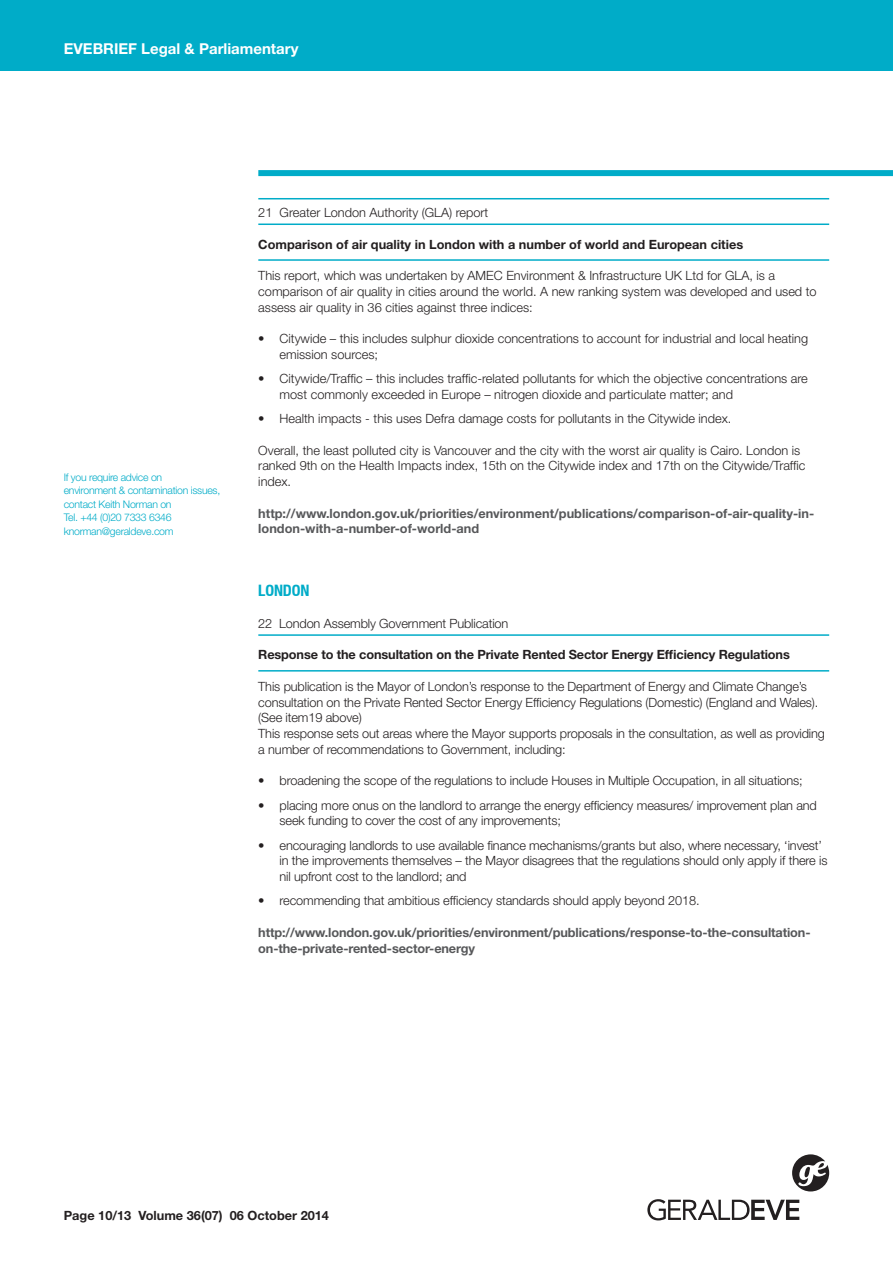
<style>
.page{position:relative;width:893px;height:1263px;background:#fff}
.page>*{position:absolute;margin:0;border:0;box-sizing:border-box;transform-origin:0 0}
.t1{font:700 condensed 15.75px "Helvetica Neue LT";letter-spacing:-.01em;color:#00acc8}
.t2{font:700 15px "Helvetica Neue";color:#fff}
.t3{font:300 12.75px/15.8px "Helvetica Neue";letter-spacing:-.01em;color:#231f20}
.t4{font:700 12.75px/15.8px "Helvetica Neue";letter-spacing:-.01em;color:#57585a}
.t5{font:700 12.75px "Helvetica Neue";color:#231f20}
.t6{font:300 10.5px "Helvetica Neue";letter-spacing:-.025em;color:#00acc8}
</style>
<div class="page">
<div style="left:0;top:0;width:893px;height:70px;background:#00acc8"></div>
<svg style="left:792px;top:1154px;width:37px;height:37px"></svg>
<svg style="left:647px;top:1199px;width:152px;height:21px"></svg>
<div style="left:258px;top:170px;width:635px;height:6px;background:#00acc8"></div>
<hr style="left:258px;top:198px;width:571px;height:1px;background:#00acc8">
<hr style="left:258px;top:223px;width:571px;height:2px;background:#00acc8">
<hr style="left:258px;top:259px;width:571px;height:2px;background:#00acc8">
<hr style="left:258px;top:634px;width:571px;height:2px;background:#00acc8">
<hr style="left:258px;top:670px;width:571px;height:1px;background:#00acc8">
<p class="t2" style="left:64px;top:40px;width:236px">EVEBRIEF Legal &amp; Parliamentary</p>
<p class="t6" style="left:64px;top:471px;width:100px">If you require advice on</p>
<p class="t6" style="left:64px;top:484px;width:158px">environment &amp; contamination issues,</p>
<p class="t6" style="left:64px;top:498px;width:109px">contact Keith Norman on</p>
<p class="t6" style="left:64px;top:511px;width:109px">Tel. +44 (0)20 7333 6346</p>
<p class="t6" style="left:64px;top:525px;width:111px">knorman@geraldeve.com</p>
<p class="t3" style="left:258px;top:204px;width:232px">21 Greater London Authority (GLA) report</p>
<p class="t5" style="left:258px;top:236px;width:486px">Comparison of air quality in London with a number of world and European cities</p>
<p class="t3" style="left:258px;top:267px;width:560px">This report, which was undertaken by AMEC Environment &amp; Infrastructure UK Ltd for GLA, is a comparison of air quality in cities around the world. A new ranking system was developed and used to assess air quality in 36 cities against three indices:</p>
<p class="t3" style="left:280px;top:330px;width:530px;text-indent:-21px">• Citywide – this includes sulphur dioxide concentrations to account for industrial and local heating emission sources;</p>
<p class="t3" style="left:280px;top:370px;width:530px;text-indent:-21px">• Citywide/Traffic – this includes traffic-related pollutants for which the objective concentrations are most commonly exceeded in Europe – nitrogen dioxide and particulate matter; and</p>
<p class="t3" style="left:258px;top:410px;width:474px">• Health impacts - this uses Defra damage costs for pollutants in the Citywide index.</p>
<p class="t3" style="left:258px;top:442px;width:549px">Overall, the least polluted city is Vancouver and the city with the worst air quality is Cairo. London is ranked 9th on the Health Impacts index, 15th on the Citywide index and 17th on the Citywide/Traffic index.</p>
<p class="t4" style="left:258px;top:505px;width:557px">http://www.london.gov.uk/priorities/environment/publications/comparison-of-air-quality-in&shy;london-with-a-number-of-world-and</p>
<p class="t1" style="left:258px;top:581px;width:53px">LONDON</p>
<p class="t3" style="left:258px;top:615px;width:252px">22 London Assembly Government Publication</p>
<p class="t5" style="left:258px;top:647px;width:533px">Response to the consultation on the Private Rented Sector Energy Efficiency Regulations</p>
<p class="t3" style="left:258px;top:678px;width:562px">This publication is the Mayor of London’s response to the Department of Energy and Climate Change’s consultation on the Private Rented Sector Energy Efficiency Regulations (Domestic) (England and Wales). (See item19 above)</p>
<p class="t3" style="left:258px;top:725px;width:568px">This response sets out areas where the Mayor supports proposals in the consultation, as well as providing a number of recommendations to Government, including:</p>
<p class="t3" style="left:258px;top:773px;width:546px">• broadening the scope of the regulations to include Houses in Multiple Occupation, in all situations;</p>
<p class="t3" style="left:280px;top:797px;width:539px;text-indent:-21px">• placing more onus on the landlord to arrange the energy efficiency measures/ improvement plan and seek funding to cover the cost of any improvements;</p>
<p class="t3" style="left:280px;top:837px;width:549px;text-indent:-21px">• encouraging landlords to use available finance mechanisms/grants but also, where necessary, ‘invest’ in the improvements themselves – the Mayor disagrees that the regulations should only apply if there is nil upfront cost to the landlord; and</p>
<p class="t3" style="left:258px;top:893px;width:443px">• recommending that ambitious efficiency standards should apply beyond 2018.</p>
<p class="t4" style="left:258px;top:924px;width:554px">http://www.london.gov.uk/priorities/environment/publications/response-to-the-consultation&shy;on-the-private-rented-sector-energy</p>
<p class="t5" style="left:64px;top:1208px;width:267px">Page 10/13 Volume 36(07) 06 October 2014</p>
</div>
